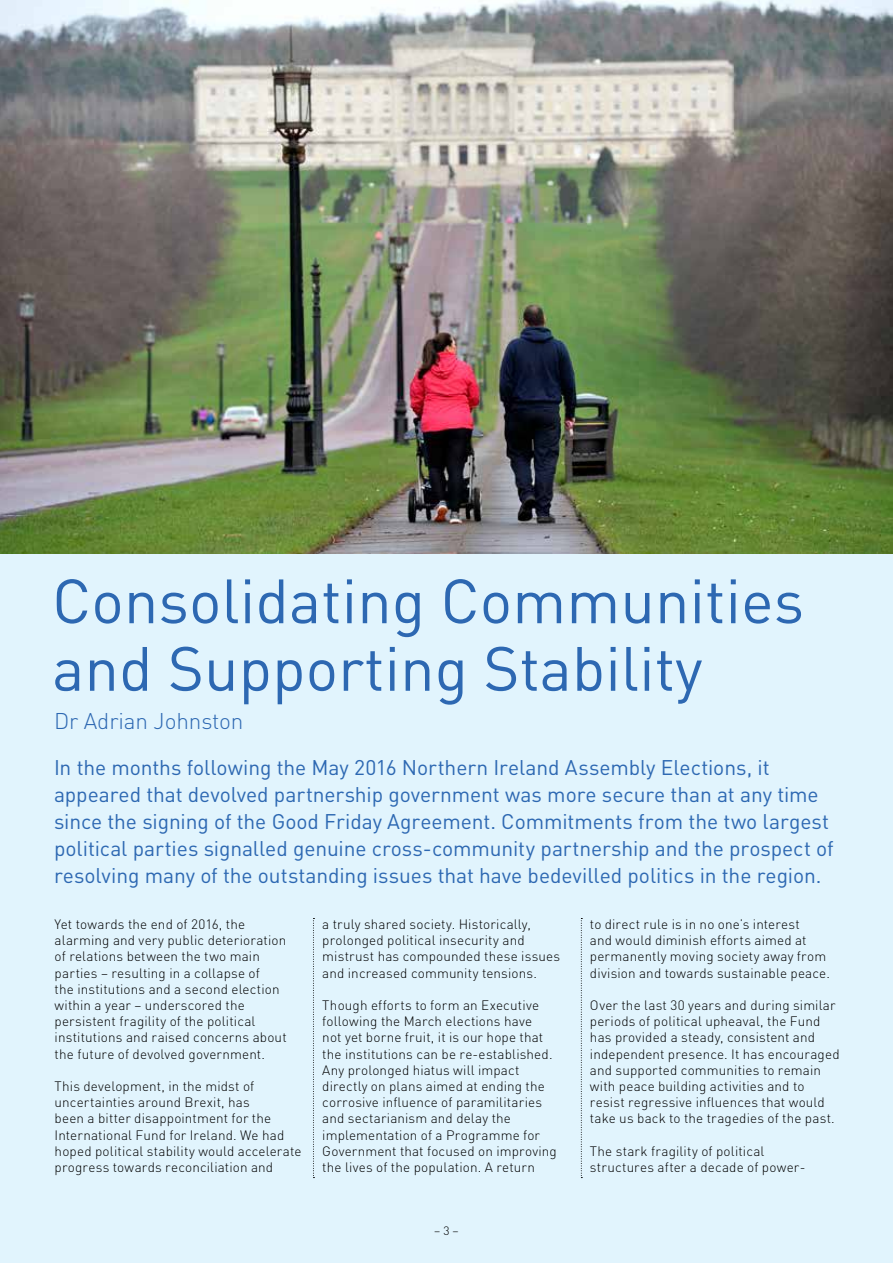
<style>
.page{position:relative;width:893px;height:1263px;background:#e1f4fd}
.page>*{position:absolute;margin:0;border:0;box-sizing:border-box;transform-origin:0 0}
.t1{font:61.5px/67.5px "DIN";color:#2d68b2}
.t2{font:300 22.5px "DIN";letter-spacing:-.005em;color:#2d68b2}
.t3{font:21px/27px "DIN";letter-spacing:-.005em;color:#2d68b2}
.t4{font:300 13.5px/16.2px "DIN";letter-spacing:.01em;color:#000}
.t5{font:300 12px "DIN";color:#000}
</style>
<div class="page">
<svg style="left:313px;top:918px;width:1px;height:260px"></svg>
<svg style="left:581px;top:918px;width:1px;height:260px"></svg>
<img style="left:0;top:0;width:893px;height:554px">
<h1 class="t1" style="left:52px;top:566px;width:754px">Consolidating Communities and Supporting Stability</h1>
<h2 class="t2" style="left:54px;top:707px;width:191px">Dr Adrian Johnston</h2>
<p class="t3" style="left:54px;top:753px;width:781px">In the months following the May 2016 Northern Ireland Assembly Elections, it appeared that devolved partnership government was more secure than at any time since the signing of the Good Friday Agreement. Commitments from the two largest political parties signalled genuine cross-community partnership and the prospect of resolving many of the outstanding issues that have bedevilled politics in the region.</p>
<p class="t4" style="left:55px;top:916px;width:234px">Yet towards the end of 2016, the alarming and very public deterioration of relations between the two main parties – resulting in a collapse of<br>the institutions and a second election within a year – underscored the persistent fragility of the political institutions and raised concerns about the future of devolved government.</p>
<p class="t4" style="left:55px;top:1078px;width:248px">This development, in the midst of uncertainties around Brexit, has<br>been a bitter disappointment for the International Fund for Ireland. We had hoped political stability would accelerate progress towards reconciliation and</p>
<p class="t4" style="left:322px;top:916px;width:239px">a truly shared society. Historically, prolonged political insecurity and mistrust has compounded these issues and increased community tensions.</p>
<p class="t4" style="left:322px;top:997px;width:236px">Though efforts to form an Executive following the March elections have<br>not yet borne fruit, it is our hope that the institutions can be re-established.<br>Any prolonged hiatus will impact directly on plans aimed at ending the corrosive influence of paramilitaries and sectarianism and delay the implementation of a Programme for Government that focused on improving the lives of the population. A return</p>
<p class="t4" style="left:590px;top:916px;width:242px">to direct rule is in no one’s interest<br>and would diminish efforts aimed at permanently moving society away from division and towards sustainable peace.</p>
<p class="t4" style="left:590px;top:997px;width:251px">Over the last 30 years and during similar periods of political upheaval, the Fund has provided a steady, consistent and independent presence. It has encouraged and supported communities to remain with peace building activities and to resist regressive influences that would take us back to the tragedies of the past.</p>
<p class="t4" style="left:590px;top:1143px;width:217px">The stark fragility of political structures after a decade of power-</p>
<p class="t5" style="left:434px;top:1223px;width:26px">– 3 –</p>
</div>
